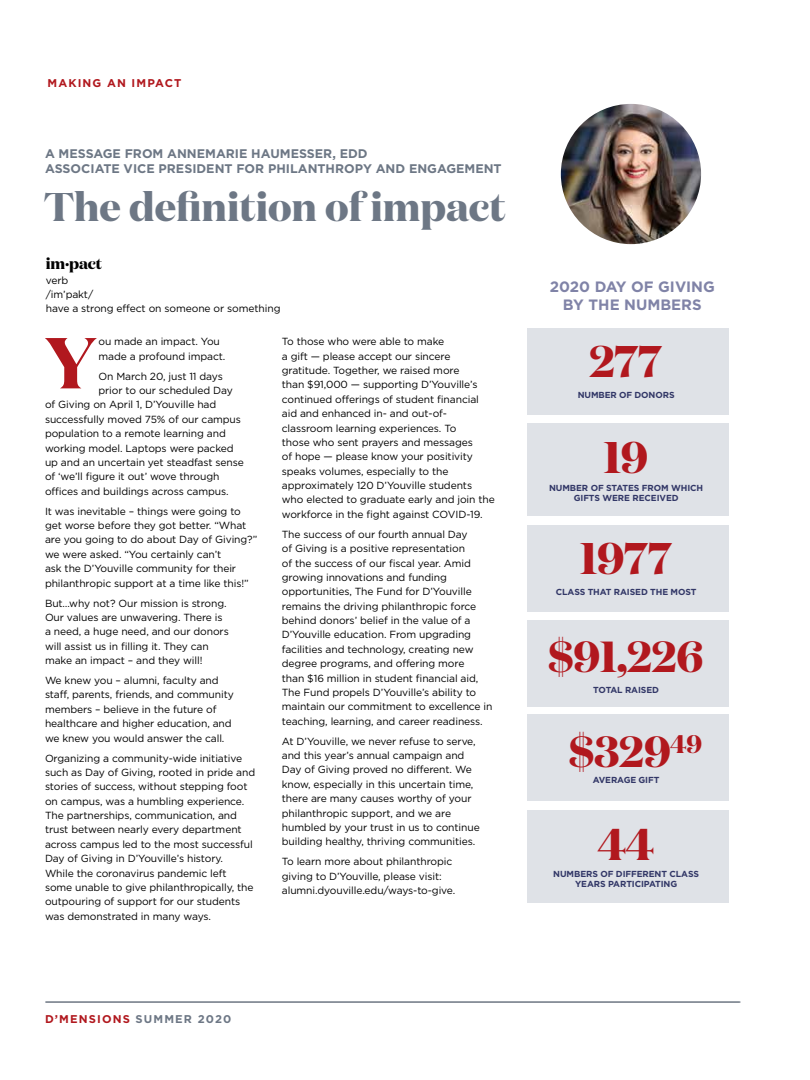
<style>
.page{position:relative;width:810px;height:1080px;background:#fff}
.page>*{position:absolute;margin:0;border:0;box-sizing:border-box;transform-origin:0 0}
.t1{font:700 71.88px "Domaine Display";color:#b1181e}
.t2{font:700 44.25px "Domaine Display";letter-spacing:-.01em;color:#b1181e}
.t3{font:700 43.5px "Domaine Display";letter-spacing:-.01em;color:#b1181e}
.t4{font:700 40px "Domaine Display";color:#6d7785}
.t5{font:700 15.62px "Domaine Display";letter-spacing:-.01em;color:#000}
.t6{font:700 15px/18px "Gotham HTF";color:#8083a7;text-align:center}
.t7{font:700 12.5px/15px "Gotham HTF";color:#6d7785}
.t8{font:700 11.25px "Gotham";letter-spacing:.1em;color:#b1181e}
.t9{font:10.25px/14.4px "Gotham";letter-spacing:-.01em;color:#000}
.t10{font:700 8.75px/10.5px "Gotham";letter-spacing:-.01em;color:#323767;text-align:center}
.s1{color:#6d7785}
</style>
<div class="page">
<div style="left:528px;top:328px;width:201px;height:86px;background:#dfe2e7"></div>
<div style="left:528px;top:423px;width:201px;height:93px;background:#dfe2e7"></div>
<div style="left:528px;top:525px;width:201px;height:86px;background:#dfe2e7"></div>
<div style="left:528px;top:620px;width:201px;height:86px;background:#dfe2e7"></div>
<div style="left:528px;top:715px;width:201px;height:86px;background:#dfe2e7"></div>
<div style="left:528px;top:810px;width:201px;height:93px;background:#dfe2e7"></div>
<img style="left:561px;top:104px;width:140px;height:140px;border-radius:70px">
<hr style="left:45px;top:1002px;width:695px;height:1px;background:#6d7785">
<hr style="left:46px;top:1002px;width:695px;height:1px;background:#6d7785">
<p class="t8" style="left:47px;top:76px;width:135px">MAKING AN IMPACT</p>
<p class="t7" style="left:45px;top:146px;width:458px">A MESSAGE FROM ANNEMARIE HAUMESSER, EDD<br>ASSOCIATE VICE PRESIDENT FOR PHILANTHROPY AND ENGAGEMENT</p>
<h3 class="t4" style="left:44px;top:181px;width:464px">The definition of impact</h3>
<h3 class="t5" style="left:46px;top:253px;width:58px">im·pact</h3>
<p class="t9" style="left:46px;top:273px;width:236px">verb<br>/im’pakt/<br>have a strong effect on someone or something</p>
<h1 class="t1" style="left:45px;top:316px;width:52px">Y</h1>
<p class="t9" style="left:99px;top:334px;width:128px">ou made an impact. You made a profound impact.</p>
<p class="t9" style="left:99px;top:369px;width:126px">On March 20, just 11 days</p>
<p class="t9" style="left:99px;top:383px;width:136px">prior to our scheduled Day</p>
<p class="t9" style="left:45px;top:397px;width:173px">of Giving on April 1, D’Youville had</p>
<p class="t9" style="left:45px;top:412px;width:198px">successfully moved 75% of our campus</p>
<p class="t9" style="left:45px;top:426px;width:182px">population to a remote learning and</p>
<p class="t9" style="left:45px;top:441px;width:190px">working model. Laptops were packed</p>
<p class="t9" style="left:45px;top:455px;width:200px">up and an uncertain yet steadfast sense</p>
<p class="t9" style="left:45px;top:469px;width:176px">of ‘we’ll figure it out’ wove through</p>
<p class="t9" style="left:45px;top:484px;width:185px">offices and buildings across campus.</p>
<p class="t9" style="left:45px;top:504px;width:214px">It was inevitable – things were going to get worse before they got better. “What are you going to do about Day of Giving?” we were asked. “You certainly can’t<br>ask the D’Youville community for their philanthropic support at a time like this!”</p>
<p class="t9" style="left:45px;top:596px;width:185px">But…why not? Our mission is strong.<br>Our values are unwavering. There is a need, a huge need, and our donors will assist us in filling it. They can make an impact – and they will!</p>
<p class="t9" style="left:45px;top:673px;width:190px">We knew you – alumni, faculty and staff, parents, friends, and community members – believe in the future of healthcare and higher education, and we knew you would answer the call.</p>
<p class="t9" style="left:45px;top:751px;width:212px">Organizing a community-wide initiative such as Day of Giving, rooted in pride and stories of success, without stepping foot on campus, was a humbling experience.<br>The partnerships, communication, and trust between nearly every department across campus led to the most successful Day of Giving in D’Youville’s history.<br>While the coronavirus pandemic left some unable to give philanthropically, the outpouring of support for our students was demonstrated in many ways.</p>
<p class="t9" style="left:282px;top:334px;width:215px">To those who were able to make<br>a gift — please accept our sincere gratitude. Together, we raised more<br>than $91,000 — supporting D’Youville’s continued offerings of student financial aid and enhanced in- and out-of&shy;classroom learning experiences. To<br>those who sent prayers and messages<br>of hope — please know your positivity speaks volumes, especially to the approximately 120 D’Youville students who elected to graduate early and join the workforce in the fight against COVID-19.</p>
<p class="t9" style="left:282px;top:527px;width:212px">The success of our fourth annual Day<br>of Giving is a positive representation<br>of the success of our fiscal year. Amid growing innovations and funding opportunities, The Fund for D’Youville remains the driving philanthropic force behind donors’ belief in the value of a D’Youville education. From upgrading facilities and technology, creating new degree programs, and offering more<br>than $16 million in student financial aid, The Fund propels D’Youville’s ability to maintain our commitment to excellence in teaching, learning, and career readiness.</p>
<p class="t9" style="left:282px;top:734px;width:199px">At D’Youville, we never refuse to serve, and this year’s annual campaign and Day of Giving proved no different. We know, especially in this uncertain time, there are many causes worthy of your philanthropic support, and we are humbled by your trust in us to continue building healthy, thriving communities.</p>
<p class="t9" style="left:282px;top:854px;width:175px">To learn more about philanthropic giving to D’Youville, please visit: alumni.dyouville.edu/ways-to-give.</p>
<p class="t8" style="left:45px;top:1012px;width:188px">D’MENSIONS <span class="s1">SUMMER 2020</span></p>
<h3 class="t6" style="left:550px;top:278px;width:167px">2020 DAY OF GIVING<br>BY THE NUMBERS</h3>
<h2 class="t2" style="left:589px;top:333px;width:74px">277</h2>
<p class="t10" style="left:578px;top:389px;width:98px">NUMBER OF DONORS</p>
<h2 class="t2" style="left:603px;top:428px;width:46px">19</h2>
<p class="t10" style="left:549px;top:482px;width:156px">NUMBER OF STATES FROM WHICH<br>GIFTS WERE RECEIVED</p>
<h2 class="t2" style="left:580px;top:530px;width:94px">1977</h2>
<p class="t10" style="left:556px;top:586px;width:142px">CLASS THAT RAISED THE MOST</p>
<h3 class="t3" style="left:548px;top:628px;width:157px">$91,226</h3>
<p class="t10" style="left:593px;top:684px;width:67px">TOTAL RAISED</p>
<h3 class="t3" style="left:569px;top:723px;width:135px">$329<sup>49</sup></h3>
<p class="t10" style="left:593px;top:774px;width:68px">AVERAGE GIFT</p>
<h2 class="t2" style="left:597px;top:816px;width:58px">44</h2>
<p class="t10" style="left:553px;top:868px;width:147px">NUMBERS OF DIFFERENT CLASS<br>YEARS PARTICIPATING</p>
</div>
